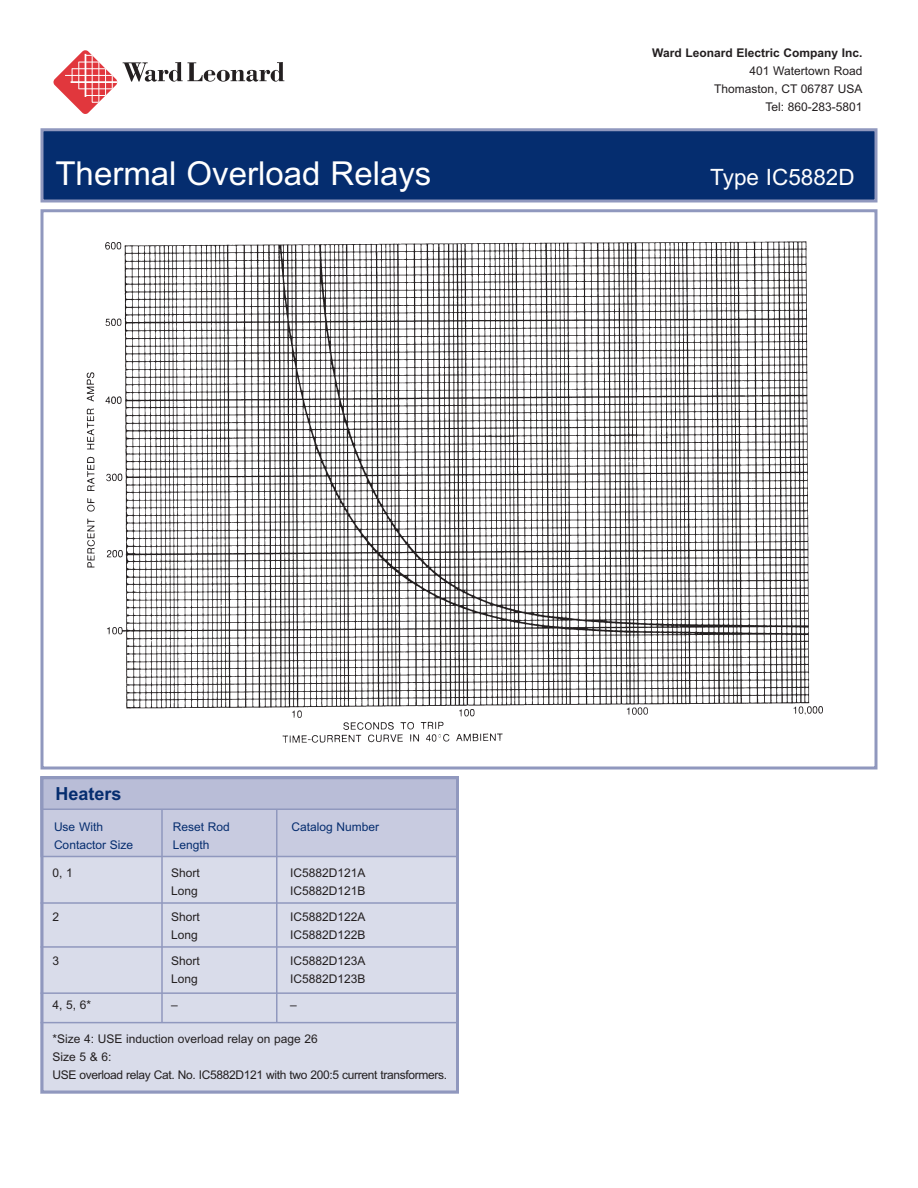
<style>
.page{position:relative;width:918px;height:1188px;background:#fff}
.page>*{position:absolute;margin:0;border:0;box-sizing:border-box;transform-origin:0 0}
.t1{font:33px "Arial MS";color:#fff}
.t2{font:22.5px "Arial MS";color:#fff}
.t3{font:18px "Arial Bold MS";color:#052d6f}
.t4{font:12px/18px "Arial MS";color:#231f20;text-align:right}
.t5{font:12px/18px "Arial MS";letter-spacing:-.03em;color:#231f20}
.t6{font:12px "Arial MS";color:#052d6f}
.t7{font:12px "Arial Bold MS";color:#231f20}
</style>
<div class="page">
<svg style="left:53px;top:50px;width:231px;height:64px"></svg>
<div style="left:42px;top:130px;width:834px;height:71px;background:#052d6f"></div>
<div style="left:40px;top:128px;width:838px;height:74px;border:3px solid #9098be"></div>
<img style="left:86px;top:241px;width:737px;height:502px">
<div style="left:40px;top:209px;width:838px;height:561px;border:3px solid #9098be"></div>
<div style="left:40px;top:776px;width:419px;height:318px;background:#d9dcea"></div>
<div style="left:41px;top:777px;width:417px;height:79px;background:#c8cbe0"></div>
<div style="left:40px;top:776px;width:419px;height:81px;border:2px solid #9098be"></div>
<hr style="left:161px;top:810px;width:2px;height:213px;background:#9098be">
<hr style="left:276px;top:810px;width:2px;height:213px;background:#9098be">
<div style="left:41px;top:777px;width:417px;height:32px;background:#b9bdd7"></div>
<div style="left:40px;top:776px;width:419px;height:34px;border:2px solid #9098be"></div>
<hr style="left:40px;top:1022px;width:419px;height:1px;background:#9098be">
<hr style="left:40px;top:902px;width:419px;height:2px;background:#9098be">
<hr style="left:40px;top:946px;width:419px;height:2px;background:#9098be">
<hr style="left:40px;top:992px;width:419px;height:2px;background:#9098be">
<div style="left:40px;top:776px;width:419px;height:318px;border:3px solid #9098be"></div>
<p class="t7" style="left:652px;top:46px;width:212px">Ward Leonard Electric Company Inc.</p>
<p class="t4" style="left:714px;top:62px;width:150px">401 Watertown Road<br>Thomaston, CT 06787 USA<br>Tel: 860-283-5801</p>
<h1 class="t1" style="left:56px;top:154px;width:377px">Thermal Overload Relays</h1>
<h2 class="t2" style="left:710px;top:164px;width:146px">Type IC5882D</h2>
<h3 class="t3" style="left:56px;top:783px;width:68px">Heaters</h3>
<p class="t6" style="left:54px;top:820px;width:51px">Use With</p>
<p class="t6" style="left:173px;top:820px;width:59px">Reset Rod</p>
<p class="t6" style="left:292px;top:820px;width:89px">Catalog Number</p>
<p class="t6" style="left:54px;top:838px;width:81px">Contactor Size</p>
<p class="t6" style="left:173px;top:838px;width:38px">Length</p>
<p class="t4" style="left:52px;top:864px;width:22px">0, 1</p>
<p class="t4" style="left:171px;top:864px;width:30px">Short</p>
<p class="t4" style="left:290px;top:864px;width:77px">IC5882D121A</p>
<p class="t4" style="left:171px;top:882px;width:28px">Long</p>
<p class="t4" style="left:290px;top:882px;width:77px">IC5882D121B</p>
<p class="t4" style="left:52px;top:908px;width:8px">2</p>
<p class="t4" style="left:171px;top:908px;width:30px">Short</p>
<p class="t4" style="left:290px;top:908px;width:77px">IC5882D122A</p>
<p class="t4" style="left:171px;top:926px;width:28px">Long</p>
<p class="t4" style="left:290px;top:926px;width:77px">IC5882D122B</p>
<p class="t4" style="left:52px;top:952px;width:8px">3</p>
<p class="t4" style="left:171px;top:952px;width:30px">Short</p>
<p class="t4" style="left:290px;top:952px;width:77px">IC5882D123A</p>
<p class="t4" style="left:171px;top:970px;width:28px">Long</p>
<p class="t4" style="left:290px;top:970px;width:77px">IC5882D123B</p>
<p class="t4" style="left:52px;top:996px;width:40px">4, 5, 6*</p>
<p class="t4" style="left:171px;top:996px;width:8px">–</p>
<p class="t4" style="left:290px;top:996px;width:8px">–</p>
<p class="t5" style="left:52px;top:1030px;width:396px">*Size 4: USE induction overload relay on page 26<br>Size 5 &amp; 6:<br>USE overload relay Cat. No. IC5882D121 with two 200:5 current transformers.</p>
</div>
